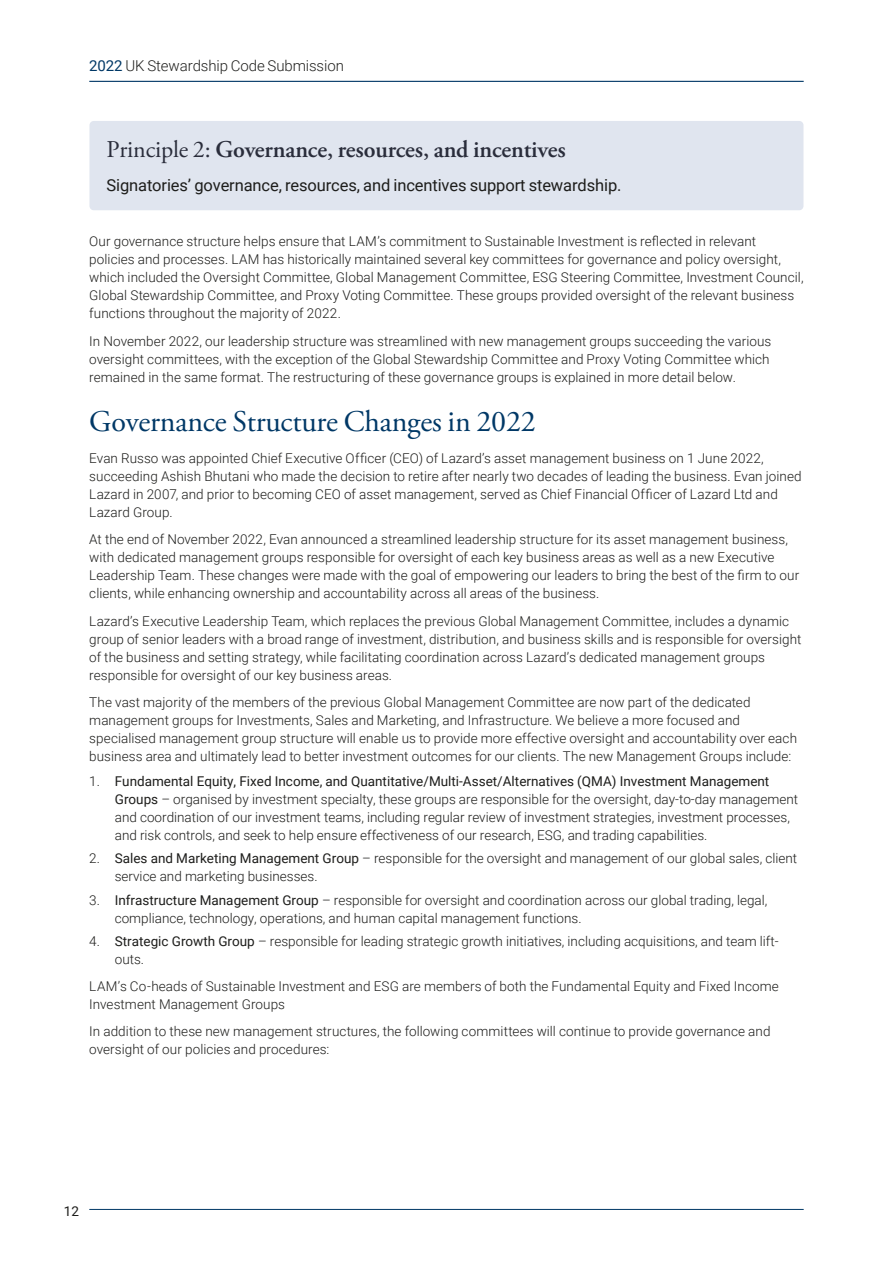
<style>
.page{position:relative;width:893px;height:1263px;background:#fff}
.page>*{position:absolute;margin:0;border:0;box-sizing:border-box;transform-origin:0 0}
.t1{font:30px "Adobe Garamond Pro";letter-spacing:-.005em;color:#003866}
.t2{font:600 24px "Adobe Garamond Pro";letter-spacing:-.005em;color:#2a2d3b}
.t3{font:16.5px "Roboto";letter-spacing:-.005em;color:#1d1d1b}
.t4{font:300 15px "Roboto";letter-spacing:-.005em;color:#21211f}
.t5{font:300 13.5px/18px "Roboto";letter-spacing:.005em;color:#1d1d1b}
.t6{font:13.5px "Roboto";color:#1d1d1b}
.s1{font-weight:400;color:#003866}
.s2{font-weight:400}
</style>
<div class="page">
<hr style="left:89px;top:1209px;width:715px;height:1px;background:#003866">
<hr style="left:89px;top:81px;width:715px;height:1px;background:#003866">
<div style="left:89px;top:121px;width:714px;height:89px;background:#e0e5ef;border-radius:4px"></div>
<p class="t4" style="left:89px;top:55px;width:256px"><span class="s1">2022</span> UK Stewardship Code Submission</p>
<h2 class="t2" style="left:106px;top:135px;width:461px"><span class="s2">Principle 2:</span> Governance, resources, and incentives</h2>
<p class="t3" style="left:106px;top:174px;width:516px">Signatories’ governance, resources, and incentives support stewardship.</p>
<p class="t5" style="left:89px;top:232px;width:716px">Our governance structure helps ensure that LAM’s commitment to Sustainable Investment is reflected in relevant policies and processes. LAM has historically maintained several key committees for governance and policy oversight, which included the Oversight Committee, Global Management Committee, ESG Steering Committee, Investment Council, Global Stewardship Committee, and Proxy Voting Committee. These groups provided oversight of the relevant business functions throughout the majority of 2022.</p>
<p class="t5" style="left:89px;top:331px;width:684px">In November 2022, our leadership structure was streamlined with new management groups succeeding the various oversight committees, with the exception of the Global Stewardship Committee and Proxy Voting Committee which remained in the same format. The restructuring of these governance groups is explained in more detail below.</p>
<h1 class="t1" style="left:89px;top:404px;width:448px">Governance Structure Changes in 2022</h1>
<p class="t5" style="left:89px;top:449px;width:714px">Evan Russo was appointed Chief Executive Officer (CEO) of Lazard’s asset management business on 1 June 2022, succeeding Ashish Bhutani who made the decision to retire after nearly two decades of leading the business. Evan joined Lazard in 2007, and prior to becoming CEO of asset management, served as Chief Financial Officer of Lazard Ltd and Lazard Group.</p>
<p class="t5" style="left:89px;top:530px;width:711px">At the end of November 2022, Evan announced a streamlined leadership structure for its asset management business, with dedicated management groups responsible for oversight of each key business areas as well as a new Executive Leadership Team. These changes were made with the goal of empowering our leaders to bring the best of the firm to our clients, while enhancing ownership and accountability across all areas of the business.</p>
<p class="t5" style="left:89px;top:611px;width:714px">Lazard’s Executive Leadership Team, which replaces the previous Global Management Committee, includes a dynamic group of senior leaders with a broad range of investment, distribution, and business skills and is responsible for oversight of the business and setting strategy, while facilitating coordination across Lazard’s dedicated management groups responsible for oversight of our key business areas.</p>
<p class="t5" style="left:89px;top:693px;width:709px">The vast majority of the members of the previous Global Management Committee are now part of the dedicated management groups for Investments, Sales and Marketing, and Infrastructure. We believe a more focused and specialised management group structure will enable us to provide more effective oversight and accountability over each business area and ultimately lead to better investment outcomes for our clients. The new Management Groups include:</p>
<p class="t5" style="left:115px;top:771px;width:685px;text-indent:-26px">1. <span class="s2">Fundamental Equity, Fixed Income, and Quantitative/Multi-Asset/Alternatives (QMA) Investment Management Groups</span> – organised by investment specialty, these groups are responsible for the oversight, day-to-day management and coordination of our investment teams, including regular review of investment strategies, investment processes, and risk controls, and seek to help ensure effectiveness of our research, ESG, and trading capabilities.</p>
<p class="t5" style="left:115px;top:849px;width:684px;text-indent:-26px">2. <span class="s2">Sales and Marketing Management Group</span> – responsible for the oversight and management of our global sales, client service and marketing businesses.</p>
<p class="t5" style="left:115px;top:890px;width:654px;text-indent:-26px">3. <span class="s2">Infrastructure Management Group</span> – responsible for oversight and coordination across our global trading, legal, compliance, technology, operations, and human capital management functions.</p>
<p class="t5" style="left:115px;top:932px;width:665px;text-indent:-26px">4. <span class="s2">Strategic Growth Group</span> – responsible for leading strategic growth initiatives, including acquisitions, and team lift&shy;outs.</p>
<p class="t5" style="left:89px;top:976px;width:691px">LAM’s Co-heads of Sustainable Investment and ESG are members of both the Fundamental Equity and Fixed Income<br>Investment Management Groups</p>
<p class="t5" style="left:89px;top:1021px;width:683px">In addition to these new management structures, the following committees will continue to provide governance and oversight of our policies and procedures:</p>
<p class="t6" style="left:64px;top:1202px;width:17px">12</p>
</div>
